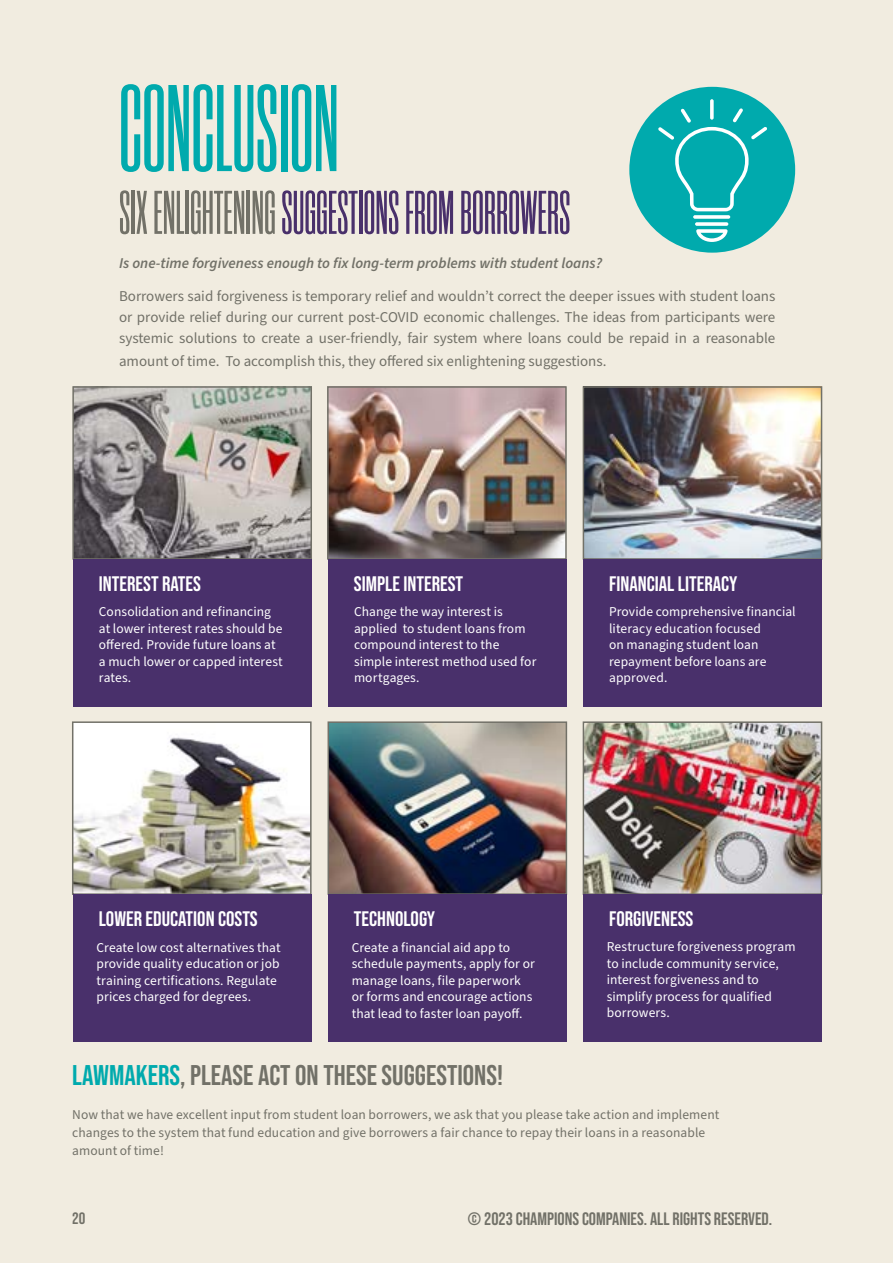
<style>
.page{position:relative;width:893px;height:1263px;background:#f1ece0}
.page>*{position:absolute;margin:0;border:0;box-sizing:border-box;transform-origin:0 0}
.t1{font:600 123px "Rama Gothic C";color:#00aaad}
.t2{font:600 61.5px "Rama Gothic C";color:#49306b}
.t3{font:28.5px "Bebas Neue";color:#727168}
.t4{font:21px "Bebas Neue";color:#fff}
.t5{font:18px "Bebas Neue";color:#727168}
.t6{font:16.5px "Bebas Neue";color:#727168}
.t7{font:15px/21px "Source Sans Pro";color:#727168;text-align:justify}
.t8{font:italic 600 15px "Source Sans Pro";color:#727168}
.t9{font:13.5px/16.5px "Source Sans Pro";letter-spacing:.005em;color:#fff}
.t10{font:13.5px/18px "Source Sans Pro";letter-spacing:.005em;color:#727168}
.s1{color:#727168}
.s2{color:#00aaad}
</style>
<div class="page">
<img style="left:75px;top:389px;width:234px;height:168px">
<div style="left:72px;top:386px;width:240px;height:174px;border:2px solid #727168"></div>
<img style="left:75px;top:724px;width:234px;height:168px">
<div style="left:72px;top:721px;width:240px;height:174px;border:2px solid #727168"></div>
<img style="left:330px;top:389px;width:234px;height:168px">
<div style="left:327px;top:386px;width:240px;height:174px;border:2px solid #727168"></div>
<img style="left:331px;top:724px;width:233px;height:168px">
<div style="left:328px;top:721px;width:239px;height:174px;border:2px solid #727168"></div>
<img style="left:586px;top:389px;width:233px;height:168px">
<div style="left:583px;top:386px;width:239px;height:174px;border:2px solid #727168"></div>
<img style="left:586px;top:724px;width:233px;height:168px">
<div style="left:583px;top:721px;width:239px;height:174px;border:2px solid #727168"></div>
<div style="left:73px;top:559px;width:238px;height:147px;background:#49306b"></div>
<div style="left:73px;top:894px;width:238px;height:148px;background:#49306b"></div>
<div style="left:328px;top:559px;width:238px;height:147px;background:#49306b"></div>
<div style="left:328px;top:894px;width:238px;height:148px;background:#49306b"></div>
<div style="left:583px;top:559px;width:238px;height:147px;background:#49306b"></div>
<div style="left:583px;top:894px;width:238px;height:148px;background:#49306b"></div>
<div style="left:629px;top:87px;width:166px;height:166px;background:#00aaad;border-radius:50%"></div>
<svg style="left:710px;top:99px;width:4px;height:21px"></svg>
<svg style="left:696px;top:229px;width:32px;height:13px"></svg>
<svg style="left:658px;top:108px;width:109px;height:103px"></svg>
<svg style="left:693px;top:215px;width:37px;height:4px"></svg>
<svg style="left:695px;top:222px;width:33px;height:4px"></svg>
<h1 class="t1" style="left:119px;top:74px;width:221px">CONCLUSION</h1>
<h2 class="t2" style="left:119px;top:185px;width:453px"><span class="s1">SIX ENLIGHTENING</span> SUGGESTIONS FROM BORROWERS</h2>
<p class="t8" style="left:119px;top:253px;width:485px">Is one-time forgiveness enough to fix long-term problems with student loans?</p>
<p class="t7" style="left:119px;top:286px;width:658px">Borrowers said forgiveness is temporary relief and wouldn’t correct the deeper issues with student loans or provide relief during our current post-COVID economic challenges. The ideas from participants were systemic solutions to create a user-friendly, fair system where loans could be repaid in a reasonable</p>
<p class="t7" style="left:119px;top:351px;width:489px">amount of time. To accomplish this, they offered six enlightening suggestions.</p>
<h3 class="t4" style="left:99px;top:572px;width:104px">INTEREST RATES</h3>
<h3 class="t4" style="left:354px;top:572px;width:111px">SIMPLE INTEREST</h3>
<h3 class="t4" style="left:609px;top:572px;width:130px">FINANCIAL LITERACY</h3>
<p class="t9" style="left:99px;top:604px;width:185px">Consolidation and refinancing at lower interest rates should be offered. Provide future loans at a much lower or capped interest rates.</p>
<p class="t9" style="left:354px;top:604px;width:184px">Change the way interest is applied to student loans from compound interest to the simple interest method used for mortgages.</p>
<p class="t9" style="left:609px;top:604px;width:188px">Provide comprehensive financial literacy education focused<br>on managing student loan repayment before loans are approved.</p>
<h3 class="t4" style="left:99px;top:907px;width:160px">LOWER EDUCATION COSTS</h3>
<h3 class="t4" style="left:354px;top:907px;width:83px">TECHNOLOGY</h3>
<h3 class="t4" style="left:609px;top:907px;width:86px">FORGIVENESS</h3>
<p class="t9" style="left:97px;top:939px;width:186px">Create low cost alternatives that provide quality education or job training certifications. Regulate prices charged for degrees.</p>
<p class="t9" style="left:352px;top:939px;width:185px">Create a financial aid app to schedule payments, apply for or manage loans, file paperwork or forms and encourage actions that lead to faster loan payoff.</p>
<p class="t9" style="left:607px;top:939px;width:190px">Restructure forgiveness program to include community service, interest forgiveness and to simplify process for qualified borrowers.</p>
<h3 class="t3" style="left:72px;top:1058px;width:432px"><span class="s2">LAWMAKERS</span>, PLEASE ACT ON THESE SUGGESTIONS!</h3>
<p class="t10" style="left:72px;top:1106px;width:649px">Now that we have excellent input from student loan borrowers, we ask that you please take action and implement changes to the system that fund education and give borrowers a fair chance to repay their loans in a reasonable amount of time!</p>
<p class="t6" style="left:72px;top:1209px;width:15px">20</p>
<h3 class="t5" style="left:468px;top:1209px;width:306px">© 2023 CHAMPIONS COMPANIES. ALL RIGHTS RESERVED.</h3>
</div>
